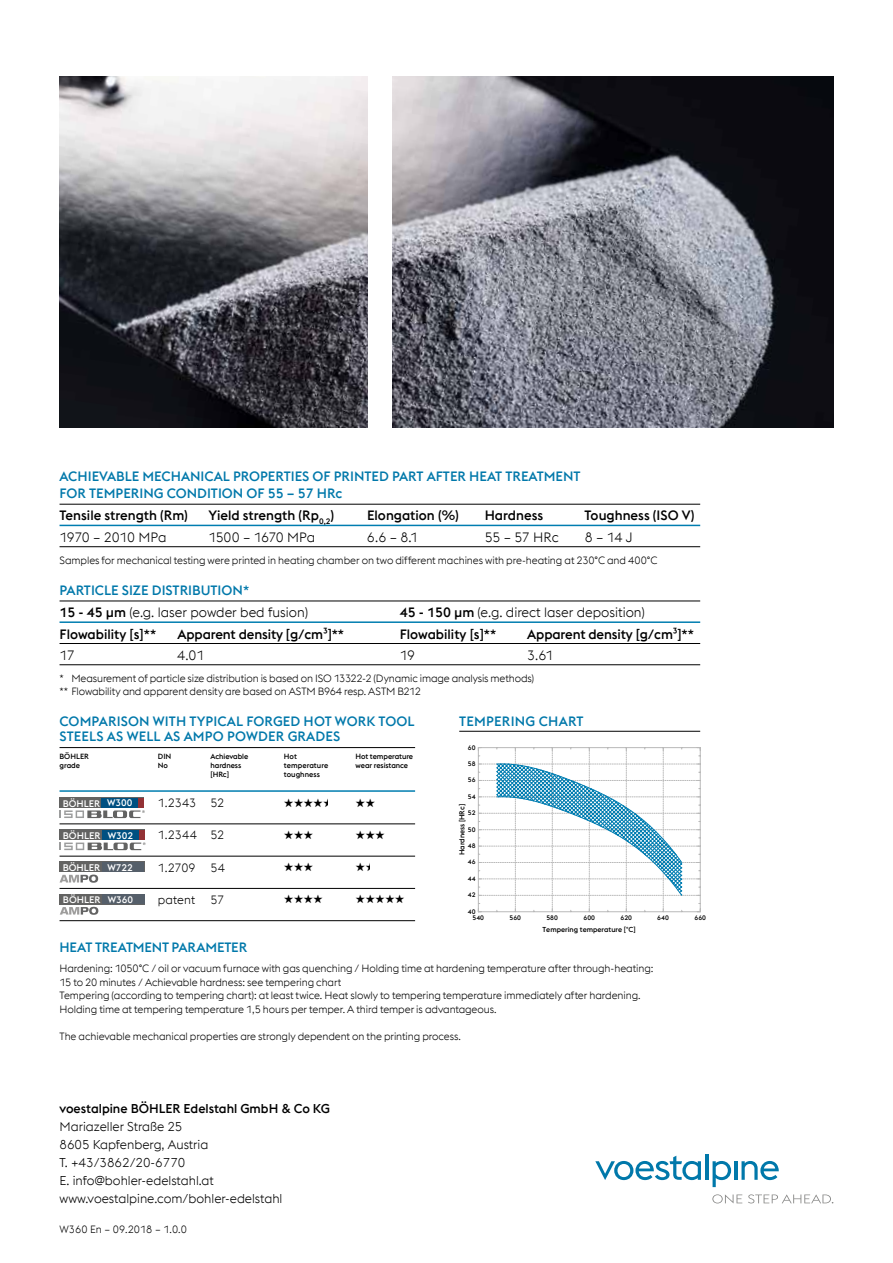
<style>
.page{position:relative;width:893px;height:1263px;background:#fff}
.page>*{position:absolute;margin:0;border:0;box-sizing:border-box;transform-origin:0 0}
.t1{font:500 13.5px/15px "voestalpine";color:#0078aa}
.t2{font:500 13.5px "voestalpine";color:#000}
.t3{font:300 13.5px "voestalpine";color:#000}
.t4{font:300 13.5px "voestalpine";letter-spacing:-.02em;color:#000}
.t5{font:300 12.75px/18px "voestalpine";color:#000}
.t6{font:500 12.75px "voestalpine";color:#000}
.t7{font:300 12px "voestalpine";color:#000}
.t8{font:12px "Zapf Dingbats ITC";color:#000}
.t9{font:300 10.5px/13.5px "voestalpine";letter-spacing:-.005em;color:#000}
.t10{font:500 9.6px "voestalpine";color:#fff}
.t11{font:500 9.45px "voestalpine";color:#fff}
.t12{font:500 7.5px/9px "voestalpine";letter-spacing:-.01em;color:#000}
.t13{font:500 7.2px "voestalpine";color:#000}
.t14{font:500 6.45px/6.4px "voestalpine";color:#000}
.s1{font-weight:500}
</style>
<div class="page">
<svg style="left:595px;top:1156px;width:106px;height:24px"></svg>
<hr style="left:705px;top:1154px;width:3px;height:26px;background:#0078aa">
<svg style="left:713px;top:1161px;width:18px;height:26px"></svg>
<hr style="left:734px;top:1161px;width:3px;height:19px;background:#0078aa">
<svg style="left:741px;top:1161px;width:38px;height:19px"></svg>
<svg style="left:712px;top:1194px;width:30px;height:9px"></svg>
<svg style="left:748px;top:1194px;width:85px;height:9px"></svg>
<img style="left:60px;top:77px;width:307px;height:350px">
<img style="left:393px;top:77px;width:440px;height:350px">
<hr style="left:60px;top:525px;width:640px;height:1px;background:#007db0">
<hr style="left:60px;top:621px;width:640px;height:2px;background:#007db0">
<hr style="left:60px;top:790px;width:355px;height:2px;background:#007db0">
<hr style="left:60px;top:546px;width:640px;height:1px;background:#000">
<hr style="left:60px;top:643px;width:640px;height:1px;background:#000">
<hr style="left:60px;top:664px;width:640px;height:1px;background:#000">
<hr style="left:60px;top:747px;width:355px;height:1px;background:#000">
<hr style="left:459px;top:731px;width:241px;height:1px;background:#000">
<hr style="left:60px;top:824px;width:355px;height:1px;background:#000">
<hr style="left:60px;top:856px;width:355px;height:1px;background:#000">
<hr style="left:60px;top:888px;width:355px;height:1px;background:#000">
<hr style="left:60px;top:920px;width:355px;height:1px;background:#000">
<hr style="left:60px;top:504px;width:640px;height:1px;background:#000">
<hr style="left:60px;top:601px;width:640px;height:1px;background:#000">
<div style="left:60px;top:862px;width:85px;height:10px;background:#636362"></div>
<div style="left:102px;top:862px;width:36px;height:10px;background:#555f6a"></div>
<div style="left:139px;top:862px;width:5px;height:10px;background:#555f6a"></div>
<svg style="left:60px;top:874px;width:38px;height:9px"></svg>
<svg style="left:478px;top:747px;width:223px;height:165px"></svg>
<div style="left:60px;top:894px;width:85px;height:10px;background:#636362"></div>
<div style="left:102px;top:895px;width:37px;height:9px;background:#555f6a"></div>
<div style="left:139px;top:895px;width:5px;height:9px;background:#555f6a"></div>
<svg style="left:60px;top:907px;width:38px;height:8px"></svg>
<div style="left:60px;top:797px;width:84px;height:11px;background:#636362"></div>
<div style="left:102px;top:798px;width:36px;height:9px;background:#005081"></div>
<div style="left:138px;top:798px;width:6px;height:9px;background:#933135"></div>
<svg style="left:60px;top:810px;width:85px;height:8px"></svg>
<div style="left:60px;top:830px;width:85px;height:10px;background:#636362"></div>
<div style="left:102px;top:830px;width:37px;height:9px;background:#005081"></div>
<div style="left:139px;top:830px;width:5px;height:9px;background:#933135"></div>
<svg style="left:60px;top:842px;width:86px;height:8px"></svg>
<p class="t1" style="left:60px;top:468px;width:523px;line-height:16.5px">ACHIEVABLE MECHANICAL PROPERTIES OF PRINTED PART AFTER HEAT TREATMENT<br>FOR TEMPERING CONDITION OF 55 – 57 HRc</p>
<p class="t2" style="left:60px;top:507px;width:130px">Tensile strength (Rm)</p>
<p class="t2" style="left:208px;top:507px;width:127px">Yield strength (Rp<sub>0,2</sub>)</p>
<p class="t2" style="left:367px;top:507px;width:93px">Elongation (%)</p>
<p class="t2" style="left:485px;top:507px;width:60px">Hardness</p>
<p class="t2" style="left:585px;top:507px;width:111px">Toughness (ISO V)</p>
<p class="t4" style="left:60px;top:529px;width:108px">1970 – 2010 MPa</p>
<p class="t4" style="left:208px;top:529px;width:108px">1500 – 1670 MPa</p>
<p class="t3" style="left:367px;top:529px;width:53px">6.6 – 8.1</p>
<p class="t3" style="left:485px;top:529px;width:76px">55 – 57 HRc</p>
<p class="t3" style="left:585px;top:529px;width:49px">8 – 14 J</p>
<p class="t9" style="left:60px;top:553px;width:599px">Samples for mechanical testing were printed in heating chamber on two different machines with pre-heating at 230°C and 400°C</p>
<p class="t1" style="left:60px;top:582px;width:191px">PARTICLE SIZE DISTRIBUTION*</p>
<p class="t3" style="left:60px;top:604px;width:250px"><span class="s1">15 - 45 µm</span> (e.g. laser powder bed fusion)</p>
<p class="t3" style="left:400px;top:604px;width:247px"><span class="s1">45 - 150 µm</span> (e.g. direct laser deposition)</p>
<p class="t2" style="left:60px;top:626px;width:98px">Flowability [s]**</p>
<p class="t2" style="left:178px;top:626px;width:168px">Apparent density [g/cm³]**</p>
<p class="t2" style="left:400px;top:626px;width:98px">Flowability [s]**</p>
<p class="t2" style="left:527px;top:626px;width:168px">Apparent density [g/cm³]**</p>
<p class="t3" style="left:60px;top:647px;width:17px">17</p>
<p class="t3" style="left:177px;top:647px;width:28px">4.01</p>
<p class="t3" style="left:400px;top:647px;width:17px">19</p>
<p class="t3" style="left:527px;top:647px;width:28px">3.61</p>
<p class="t9" style="left:60px;top:671px;width:476px">* Measurement of particle size distribution is based on ISO 13322-2 (Dynamic image analysis methods) ** Flowability and apparent density are based on ASTM B964 resp. ASTM B212</p>
<p class="t1" style="left:60px;top:714px;width:357px">COMPARISON WITH TYPICAL FORGED HOT WORK TOOL<br>STEELS AS WELL AS AMPO POWDER GRADES</p>
<p class="t1" style="left:459px;top:714px;width:126px">TEMPERING CHART</p>
<p class="t12" style="left:60px;top:751px;width:31px">BÖHLER grade</p>
<p class="t12" style="left:158px;top:751px;width:15px">DIN<br>No</p>
<p class="t12" style="left:211px;top:751px;width:39px">Achievable hardness [HRc]</p>
<p class="t12" style="left:284px;top:751px;width:46px">Hot temperature toughness</p>
<p class="t12" style="left:356px;top:751px;width:59px">Hot temperature wear resistance</p>
<p class="t11" style="left:63px;top:797px;width:71px">BÖHLER W300</p>
<p class="t11" style="left:63px;top:829px;width:72px">BÖHLER W302</p>
<p class="t10" style="left:63px;top:862px;width:72px">BÖHLER W722</p>
<p class="t11" style="left:63px;top:894px;width:72px">BÖHLER W360</p>
<p class="t7" style="left:158px;top:796px;width:68px">1.2343 52</p>
<p class="t8" style="left:284px;top:797px;width:50px">★★★★★</p>
<p class="t7" style="left:158px;top:828px;width:68px">1.2344 52</p>
<p class="t8" style="left:284px;top:829px;width:31px">★★★</p>
<p class="t8" style="left:356px;top:829px;width:31px">★★★</p>
<p class="t7" style="left:158px;top:860px;width:69px">1.2709 54</p>
<p class="t8" style="left:284px;top:861px;width:31px">★★★</p>
<p class="t7" style="left:158px;top:893px;width:39px">patent</p>
<p class="t7" style="left:211px;top:893px;width:15px">57</p>
<p class="t8" style="left:284px;top:894px;width:41px">★★★★</p>
<p class="t8" style="left:356px;top:894px;width:50px">★★★★★</p>
<p class="t1" style="left:60px;top:939px;width:189px">HEAT TREATMENT PARAMETER</p>
<p class="t14" style="left:468px;top:744px;width:9px">60</p>
<p class="t14" style="left:468px;top:777px;width:9px">56</p>
<p class="t14" style="left:468px;top:793px;width:9px">54</p>
<p class="t14" style="left:468px;top:810px;width:9px">52</p>
<p class="t14" style="left:468px;top:826px;width:9px">50</p>
<p class="t14" style="left:468px;top:842px;width:9px">48</p>
<p class="t14" style="left:468px;top:859px;width:9px">46</p>
<p class="t14" style="left:468px;top:875px;width:9px">44</p>
<p class="t14" style="left:468px;top:892px;width:9px">42</p>
<p class="t14" style="left:473px;top:908px;width:13px;text-indent:-5px">40<br>540</p>
<p class="t14" style="left:510px;top:914px;width:13px">560</p>
<p class="t14" style="left:546px;top:914px;width:13px">580</p>
<p class="t14" style="left:584px;top:914px;width:13px">600</p>
<p class="t14" style="left:620px;top:914px;width:13px">620</p>
<p class="t14" style="left:657px;top:914px;width:13px">640</p>
<p class="t14" style="left:695px;top:914px;width:13px">660</p>
<p class="t13" style="left:543px;top:925px;width:95px">Tempering temperature [°C]</p>
<p class="t14" style="left:468px;top:760px;width:9px">58</p>
<p class="t13" style="left:458px;top:855px;width:53px;rotate:-90deg">Hardness [HRc]</p>
<p class="t9" style="left:60px;top:962px;width:595px">Hardening: 1050°C / oil or vacuum furnace with gas quenching / Holding time at hardening temperature after through-heating:<br>15 to 20 minutes / Achievable hardness: see tempering chart<br>Tempering (according to tempering chart): at least twice. Heat slowly to tempering temperature immediately after hardening.<br>Holding time at tempering temperature 1,5 hours per temper. A third temper is advantageous.</p>
<p class="t9" style="left:60px;top:1029px;width:403px">The achievable mechanical properties are strongly dependent on the printing process.</p>
<p class="t6" style="left:60px;top:1101px;width:272px">voestalpine BÖHLER Edelstahl GmbH &amp; Co KG</p>
<p class="t5" style="left:60px;top:1118px;width:224px">Mariazeller Straße 25<br>8605 Kapfenberg, Austria<br>T. +43/3862/20-6770<br>E. info@bohler-edelstahl.at www.voestalpine.com/bohler-edelstahl</p>
<p class="t9" style="left:60px;top:1223px;width:129px">W360 En – 09.2018 – 1.0.0</p>
</div>
